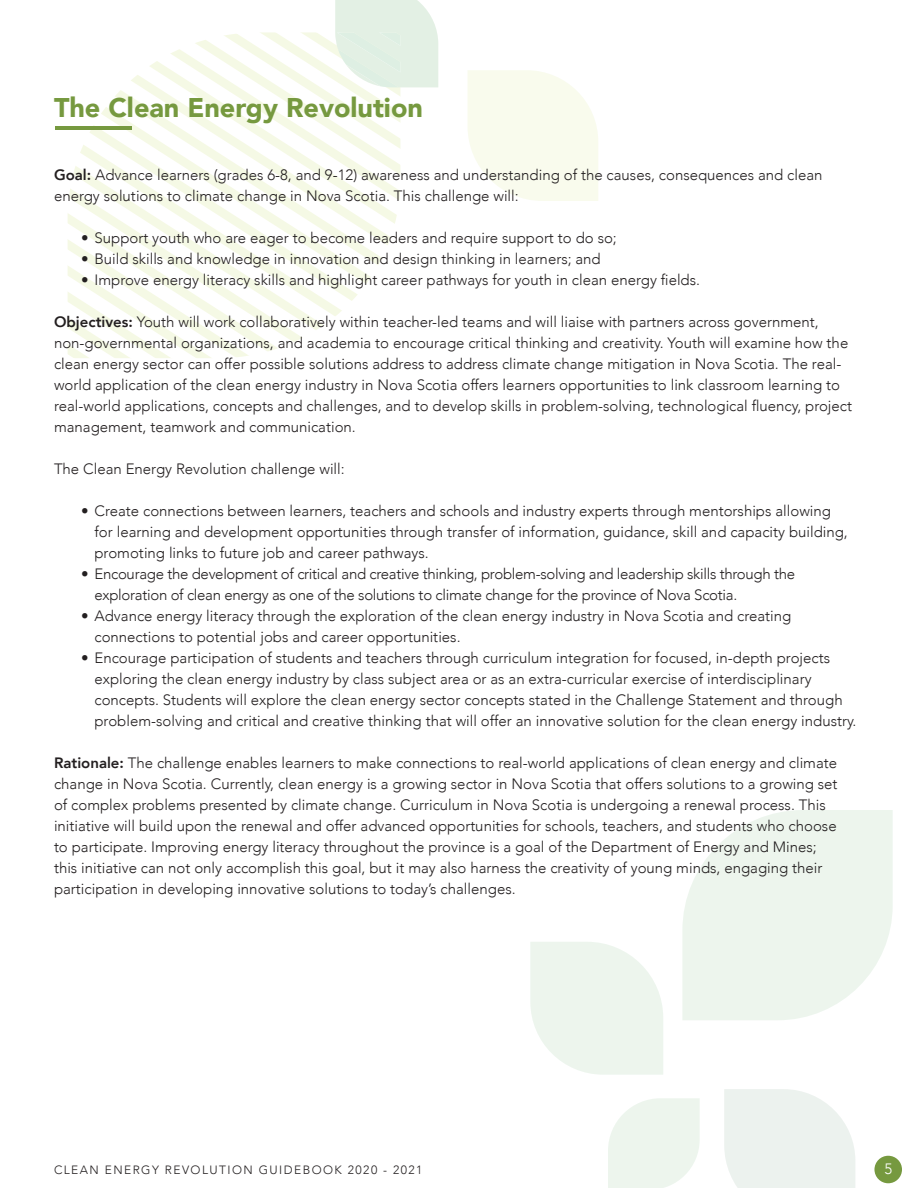
<style>
.page{position:relative;width:918px;height:1188px;background:#fff}
.page>*{position:absolute;margin:0;border:0;box-sizing:border-box;transform-origin:0 0}
.main_title{font:900 27px "Avenir";color:#76993f}
.body{font:300 15px/21px "Avenir";color:#231f20}
.body-2{font:300 15px/21px "Avenir";letter-spacing:-.02em;color:#231f20}
.t1{font:300 15px "Avenir";color:#fff}
.t2{font:300 12px "Avenir";letter-spacing:.12em;color:#231f20}
.s1{font-weight:800}
</style>
<div class="page">
<svg style="left:68px;top:345px;width:210px;height:13px"></svg>
<svg style="left:68px;top:327px;width:252px;height:18px"></svg>
<svg style="left:68px;top:308px;width:274px;height:19px"></svg>
<svg style="left:68px;top:290px;width:290px;height:18px"></svg>
<svg style="left:68px;top:166px;width:303px;height:124px"></svg>
<svg style="left:78px;top:145px;width:304px;height:126px"></svg>
<svg style="left:89px;top:125px;width:302px;height:128px"></svg>
<svg style="left:101px;top:107px;width:296px;height:127px"></svg>
<svg style="left:113px;top:90px;width:287px;height:126px"></svg>
<svg style="left:125px;top:75px;width:275px;height:122px"></svg>
<svg style="left:137px;top:0;width:301px;height:179px"></svg>
<svg style="left:468px;top:70px;width:130px;height:131px;background:#f9fbef"></svg>
<svg style="left:608px;top:1098px;width:92px;height:90px;background:#eff6ef"></svg>
<svg style="left:724px;top:1089px;width:131px;height:99px;background:#edf3ef"></svg>
<svg style="left:530px;top:942px;width:133px;height:133px;background:#eff6ef"></svg>
<svg style="left:682px;top:810px;width:211px;height:210px;background:#eff6ef"></svg>
<hr style="left:55px;top:126px;width:77px;height:4px;background:#76993f">
<div style="left:874px;top:1156px;width:28px;height:27px;background:#76993f;border-radius:50%"></div>
<p class="main_title" style="left:54px;top:84px;width:370px">The Clean Energy Revolution</p>
<p class="body" style="left:54px;top:164px;width:770px"><span class="s1">Goal:</span> Advance learners (grades 6-8, and 9-12) awareness and understanding of the causes, consequences and clean energy solutions to climate change in Nova Scotia. This challenge will:</p>
<p class="body" style="left:81px;top:227px;width:537px">• Support youth who are eager to become leaders and require support to do so;</p>
<p class="body" style="left:81px;top:248px;width:521px">• Build skills and knowledge in innovation and design thinking in learners; and</p>
<p class="body" style="left:81px;top:269px;width:621px">• Improve energy literacy skills and highlight career pathways for youth in clean energy fields.</p>
<p class="body" style="left:54px;top:311px;width:800px"><span class="s1">Objectives:</span> Youth will work collaboratively within teacher-led teams and will liaise with partners across government, non-governmental organizations, and academia to encourage critical thinking and creativity. Youth will examine how the clean energy sector can offer possible solutions address to address climate change mitigation in Nova Scotia. The real&shy;world application of the clean energy industry in Nova Scotia offers learners opportunities to link classroom learning to real-world applications, concepts and challenges, and to develop skills in problem-solving, technological fluency, project management, teamwork and communication.</p>
<p class="body" style="left:54px;top:458px;width:292px">The Clean Energy Revolution challenge will:</p>
<p class="body" style="left:94px;top:500px;width:755px;text-indent:-14px">• Create connections between learners, teachers and schools and industry experts through mentorships allowing for learning and development opportunities through transfer of information, guidance, skill and capacity building, promoting links to future job and career pathways.</p>
<p class="body-2" style="left:94px;top:563px;width:702px;text-indent:-14px">• Encourage the development of critical and creative thinking, problem-solving and leadership skills through the exploration of clean energy as one of the solutions to climate change for the province of Nova Scotia.</p>
<p class="body" style="left:94px;top:605px;width:698px;text-indent:-14px">• Advance energy literacy through the exploration of the clean energy industry in Nova Scotia and creating connections to potential jobs and career opportunities.</p>
<p class="body" style="left:94px;top:647px;width:764px;text-indent:-14px">• Encourage participation of students and teachers through curriculum integration for focused, in-depth projects exploring the clean energy industry by class subject area or as an extra-curricular exercise of interdisciplinary concepts. Students will explore the clean energy sector concepts stated in the Challenge Statement and through problem-solving and critical and creative thinking that will offer an innovative solution for the clean energy industry.</p>
<p class="body" style="left:54px;top:752px;width:785px"><span class="s1">Rationale:</span> The challenge enables learners to make connections to real-world applications of clean energy and climate change in Nova Scotia. Currently, clean energy is a growing sector in Nova Scotia that offers solutions to a growing set of complex problems presented by climate change. Curriculum in Nova Scotia is undergoing a renewal process. This initiative will build upon the renewal and offer advanced opportunities for schools, teachers, and students who choose to participate. Improving energy literacy throughout the province is a goal of the Department of Energy and Mines; this initiative can not only accomplish this goal, but it may also harness the creativity of young minds, engaging their participation in developing innovative solutions to today’s challenges.</p>
<p class="t2" style="left:54px;top:1163px;width:370px">CLEAN ENERGY REVOLUTION GUIDEBOOK 2020 - 2021</p>
<p class="t1" style="left:884px;top:1160px;width:9px">5</p>
</div>
